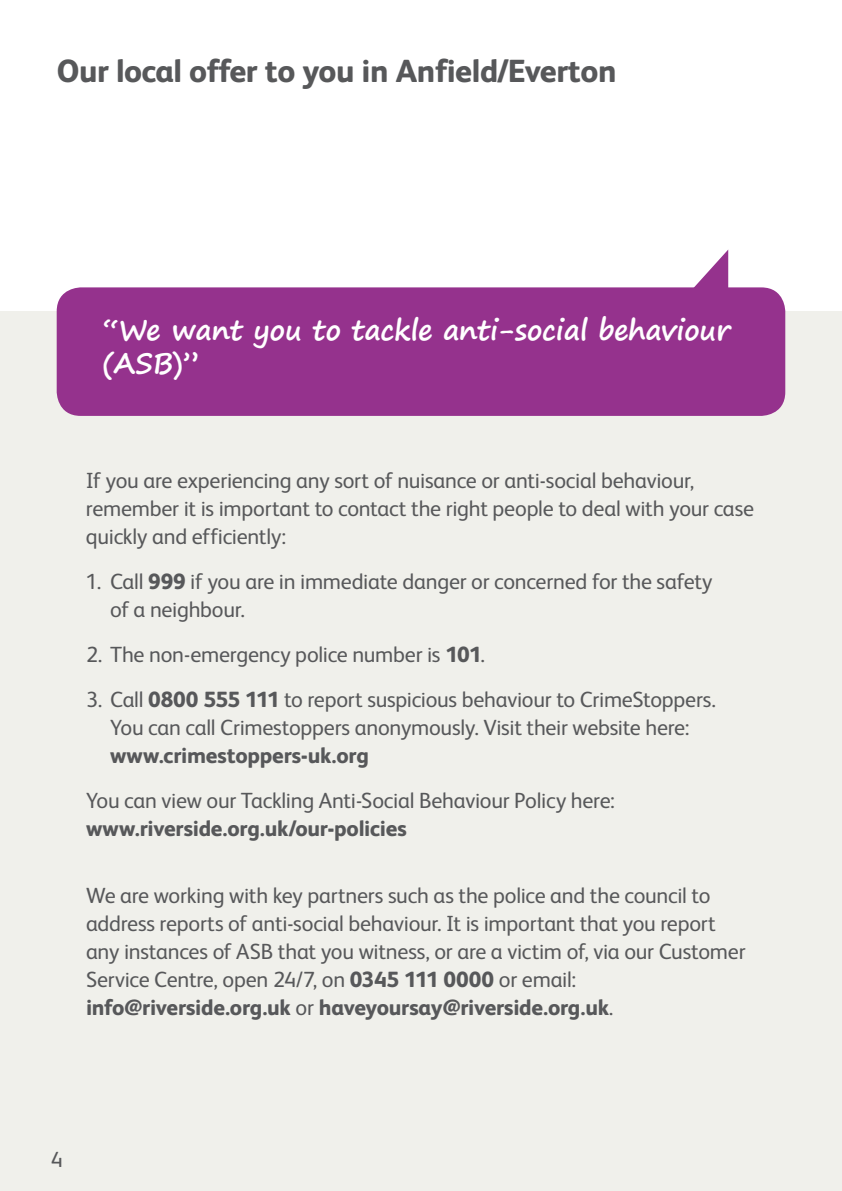
<style>
.page{position:relative;width:842px;height:1191px;background:#fff}
.page>*{position:absolute;margin:0;border:0;box-sizing:border-box;transform-origin:0 0}
.t1{font:800 32px "FS Albert";letter-spacing:-.01em;color:#57585a}
.t2{font:700 28px/33px "Segoe Print";letter-spacing:-.01em;color:#fff}
.t3{font:22px/28px "FS Albert";letter-spacing:-.01em;color:#57585a}
.t4{font:800 22px "FS Albert";letter-spacing:-.01em;color:#57585a}
.s1{font-weight:800}
</style>
<div class="page">
<div style="left:0;top:312px;width:842px;height:879px;background:#f0f0eb"></div>
<div style="left:57px;top:287px;width:728px;height:129px;background:#95328d;border-radius:24px"></div>
<svg style="left:672px;top:250px;width:56px;height:38px"></svg>
<h1 class="t1" style="left:57px;top:47px;width:561px">Our local offer to you in Anfield/Everton</h1>
<p class="t2" style="left:103px;top:313px;width:629px">“We want you to tackle anti-social behaviour (ASB)”</p>
<p class="t3" style="left:86px;top:465px;width:670px">If you are experiencing any sort of nuisance or anti-social behaviour, remember it is important to contact the right people to deal with your case quickly and efficiently:</p>
<p class="t3" style="left:110px;top:566px;width:604px;text-indent:-24px">1. Call <span class="s1">999</span> if you are in immediate danger or concerned for the safety of a neighbour.</p>
<p class="t3" style="left:86px;top:639px;width:401px">2. The non-emergency police number is <span class="s1">101</span>.</p>
<p class="t3" style="left:86px;top:684px;width:631px;text-align:center">3. Call <span class="s1">0800 555 111</span> to report suspicious behaviour to CrimeStoppers.<br>You can call Crimestoppers anonymously. Visit their website here:</p>
<p class="t4" style="left:110px;top:739px;width:260px">www.crimestoppers-uk.org</p>
<p class="t3" style="left:86px;top:785px;width:530px">You can view our Tackling Anti-Social Behaviour Policy here:</p>
<p class="t4" style="left:86px;top:812px;width:322px">www.riverside.org.uk/our-policies</p>
<p class="t3" style="left:86px;top:880px;width:661px">We are working with key partners such as the police and the council to address reports of anti-social behaviour. It is important that you report any instances of ASB that you witness, or are a victim of, via our Customer Service Centre, open 24/7, on <span class="s1">0345 111 0000</span> or email: <span class="s1">info@riverside.org.uk</span> or <span class="s1">haveyoursay@riverside.org.uk</span>.</p>
<p class="t3" style="left:51px;top:1144px;width:14px">4</p>
</div>
